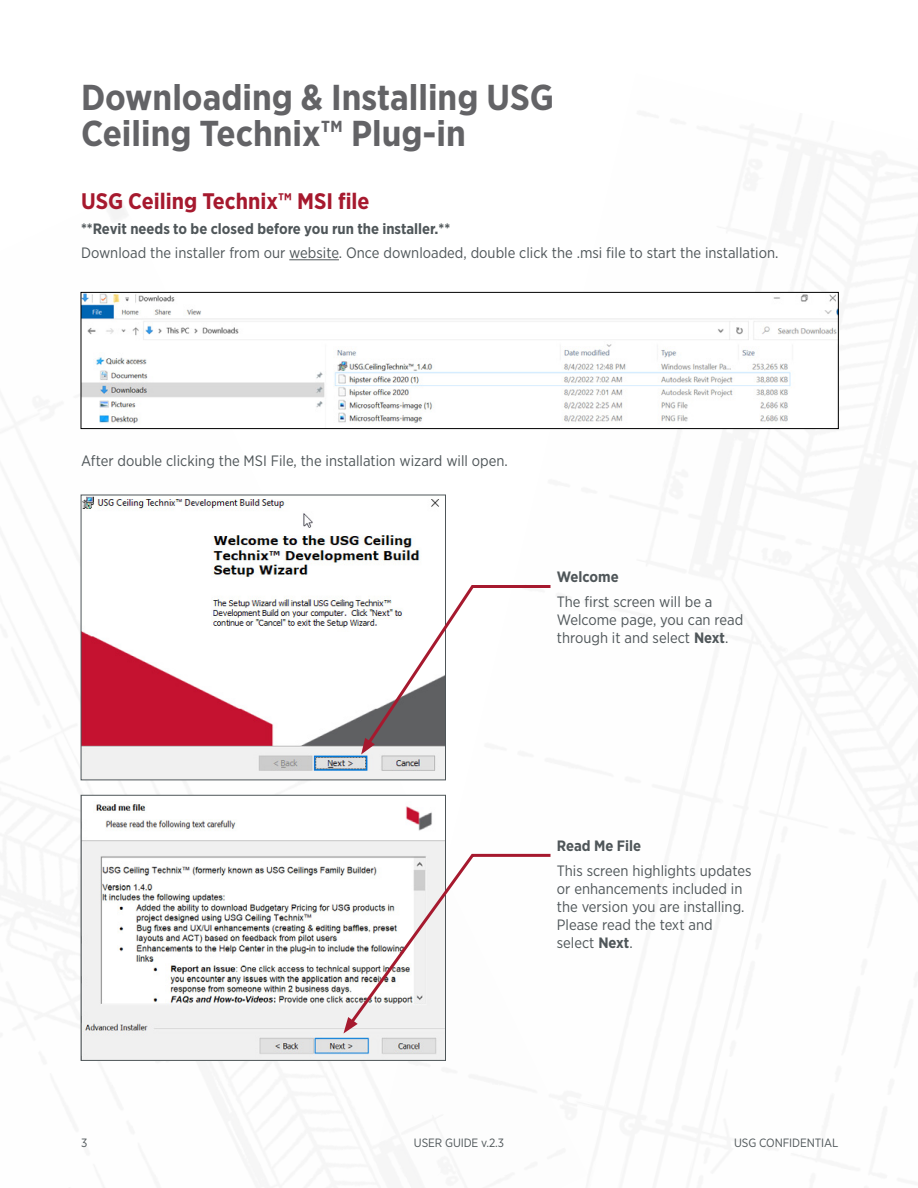
<style>
.page{position:relative;width:918px;height:1188px;background:#fff}
.page>*{position:absolute;margin:0;border:0;box-sizing:border-box;transform-origin:0 0}
.t1{font:700 36px/36px "Gotham Narrow";color:#636366}
.t2{font:700 22.5px "Gotham Narrow";color:#a6192e}
.t3{font:15px/18px "Gotham Narrow";color:#4f5659}
.t4{font:700 15px "Gotham Narrow";color:#4f5659}
.t5{font:12px "Gotham Narrow";letter-spacing:-.01em;color:#4f5659}
.s1{font-weight:700}
</style>
<div class="page">
<hr style="left:289px;top:259px;width:50px;height:1px;background:#4f5659">
<img style="left:83px;top:294px;width:754px;height:133px">
<div style="left:81px;top:292px;width:758px;height:137px;border:1px solid #000"></div>
<img style="left:83px;top:497px;width:361px;height:281px">
<img style="left:83px;top:797px;width:361px;height:262px">
<div style="left:81px;top:795px;width:365px;height:266px;border:1px solid #4f5659"></div>
<svg style="left:361px;top:584px;width:193px;height:170px"></svg>
<svg style="left:344px;top:852px;width:210px;height:182px"></svg>
<h1 class="t1" style="left:81px;top:79px;width:475px">Downloading &amp; Installing USG<br>Ceiling Technix™ Plug-in</h1>
<h2 class="t2" style="left:81px;top:186px;width:290px">USG Ceiling Technix™ MSI file</h2>
<p class="t4" style="left:81px;top:219px;width:371px">**Revit needs to be closed before you run the installer.**</p>
<p class="t3" style="left:81px;top:244px;width:699px">Download the installer from our website. Once downloaded, double click the .msi file to start the installation.</p>
<p class="t3" style="left:81px;top:452px;width:428px">After double clicking the MSI File, the installation wizard will open.</p>
<p class="t4" style="left:557px;top:567px;width:63px">Welcome</p>
<p class="t3" style="left:557px;top:592px;width:188px">The first screen will be a<br>Welcome page, you can read through it and select <span class="s1">Next</span>.</p>
<p class="t4" style="left:557px;top:836px;width:86px">Read Me File</p>
<p class="t3" style="left:557px;top:861px;width:196px">This screen highlights updates or enhancements included in the version you are installing.<br>Please read the text and select <span class="s1">Next</span>.</p>
<p class="t5" style="left:81px;top:1135px;width:8px">3</p>
<p class="t5" style="left:414px;top:1135px;width:91px">USER GUIDE v.2.3</p>
<p class="t5" style="left:734px;top:1135px;width:106px">USG CONFIDENTIAL</p>
</div>
